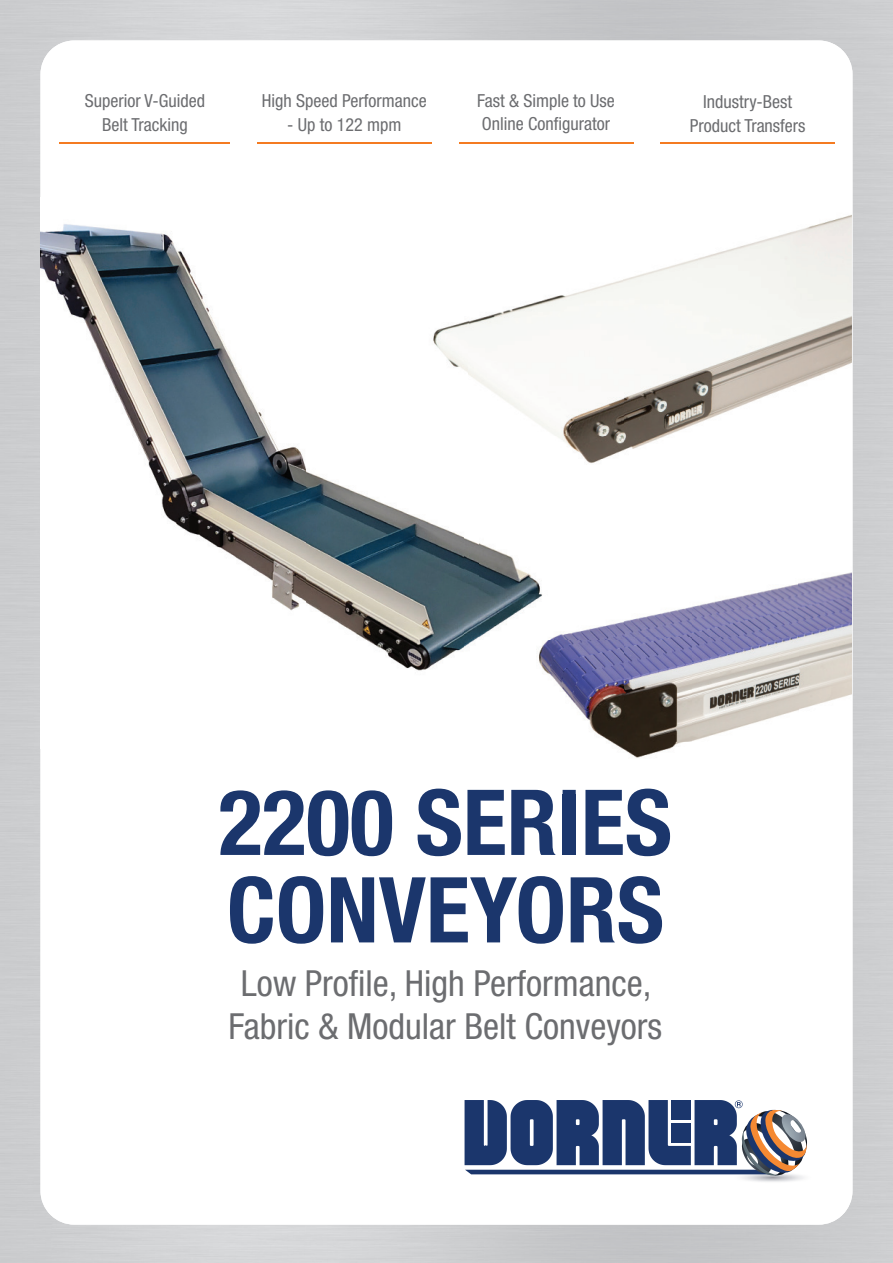
<style>
.page{position:relative;width:893px;height:1263px;background:#fff}
.page>*{position:absolute;margin:0;border:0;box-sizing:border-box;transform-origin:0 0}
.t1{font:700 condensed 91.2px/87.4px "Helvetica Neue";color:#1b366c}
.t2{font:condensed 36px/43.2px "Helvetica Neue";color:#6c6d70;text-align:center}
.t3{font:condensed 18px/23.4px "Helvetica Neue";color:#6c6d70;text-align:center}
</style>
<div class="page">
<div style="left:841px;top:52px;width:52px;height:1211px;background:#cdced0"></div>
<div style="left:40px;top:40px;width:812px;height:1184px;background:#fff;border-radius:34px"></div>
<hr style="left:257px;top:143px;width:175px;height:1px;background:#f47b21">
<hr style="left:459px;top:143px;width:174px;height:1px;background:#f47b21">
<hr style="left:660px;top:143px;width:175px;height:1px;background:#f47b21">
<hr style="left:60px;top:143px;width:170px;height:1px;background:#f47b21">
<img style="left:742px;top:1175px;width:62px;height:7px">
<svg style="left:465px;top:1100px;width:342px;height:75px"></svg>
<img style="left:623px;top:215px;width:229px;height:236px">
<img style="left:623px;top:583px;width:176px;height:159px">
<img style="left:799px;top:572px;width:53px;height:138px">
<img style="left:623px;top:742px;width:60px;height:16px">
<img style="left:479px;top:788px;width:185px;height:6px">
<img style="left:40px;top:224px;width:265px;height:387px">
<img style="left:305px;top:465px;width:159px;height:206px">
<img style="left:464px;top:538px;width:15px;height:10px">
<img style="left:464px;top:548px;width:15px;height:99px">
<img style="left:469px;top:280px;width:154px;height:183px">
<img style="left:418px;top:321px;width:51px;height:160px">
<img style="left:479px;top:543px;width:144px;height:206px">
<p class="t3" style="left:85px;top:89px;width:122px">Superior V-Guided<br>Belt Tracking</p>
<p class="t3" style="left:262px;top:89px;width:166px">High Speed Performance</p>
<p class="t3" style="left:287px;top:112px;width:116px">- Up to 122 mpm</p>
<p class="t3" style="left:477px;top:89px;width:139px;text-align:left">Fast &amp; Simple to Use<br>Online Configurator</p>
<p class="t3" style="left:690px;top:90px;width:117px">Industry-Best<br>Product Transfers</p>
<h1 class="t1" style="left:219px;top:778px;width:455px">2200 SERIES<br>CONVEYORS</h1>
<h2 class="t2" style="left:229px;top:961px;width:435px">Low Profile, High Performance,<br>Fabric &amp; Modular Belt Conveyors</h2>
</div>
